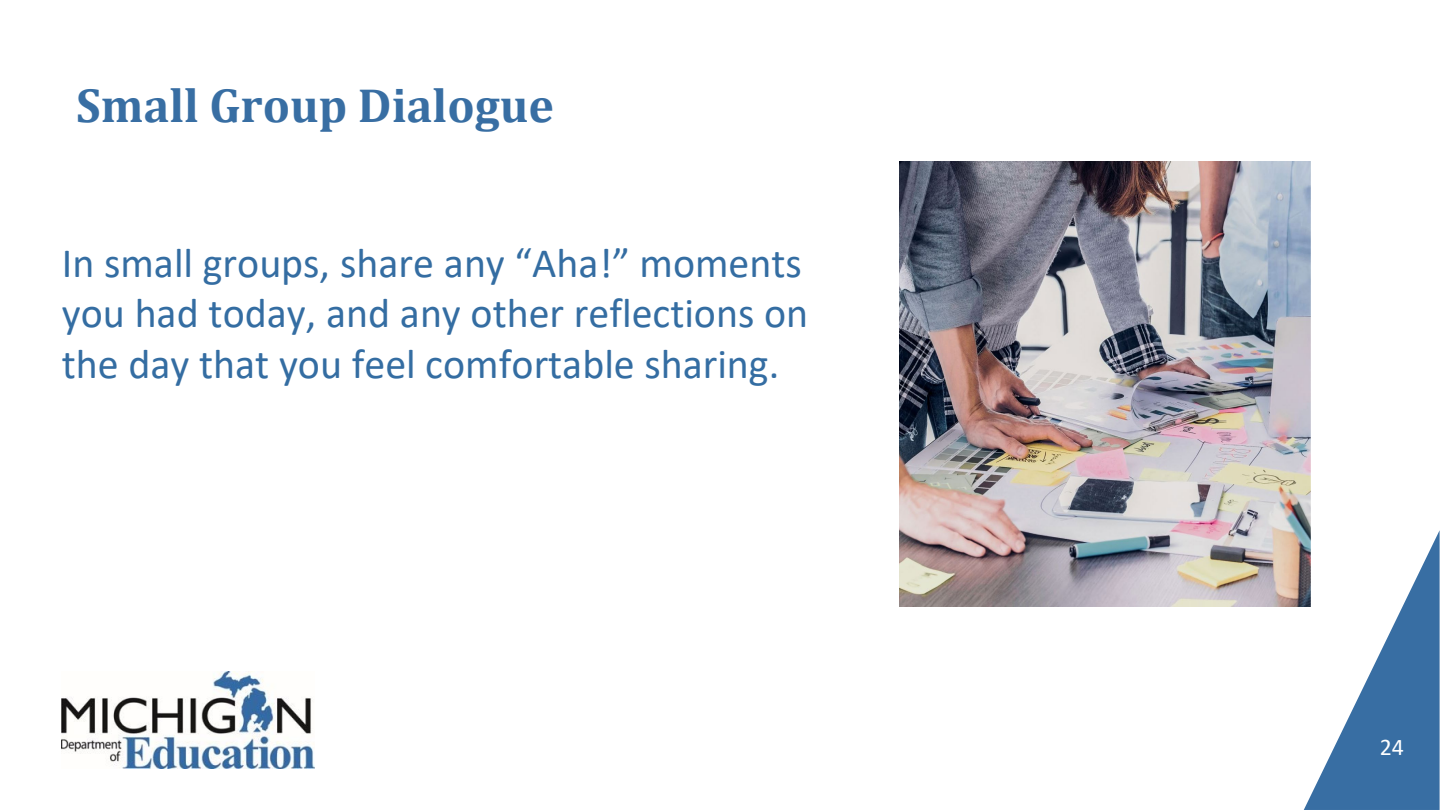
<style>
.page{position:relative;width:1440px;height:810px;background:#fff}
.page>*{position:absolute;margin:0;border:0;box-sizing:border-box;transform-origin:0 0}
.t1{font:700 48px "Cambria";color:#386ea3}
.t2{font:42px/50.4px "Calibri";color:#346da2}
.t3{font:24px "Calibri";color:#fff}
</style>
<div class="page">
<svg style="left:1304px;top:530px;width:136px;height:280px"></svg>
<img style="left:900px;top:161px;width:411px;height:446px">
<img style="left:62px;top:672px;width:253px;height:97px">
<h2 class="t1" style="left:76px;top:72px;width:479px">Small Group Dialogue</h2>
<p class="t2" style="left:62px;top:237px;width:748px">In small groups, share any “Aha!” moments you had today, and any other reflections on the day that you feel comfortable sharing.</p>
<p class="t3" style="left:1380px;top:731px;width:26px">24</p>
</div>
